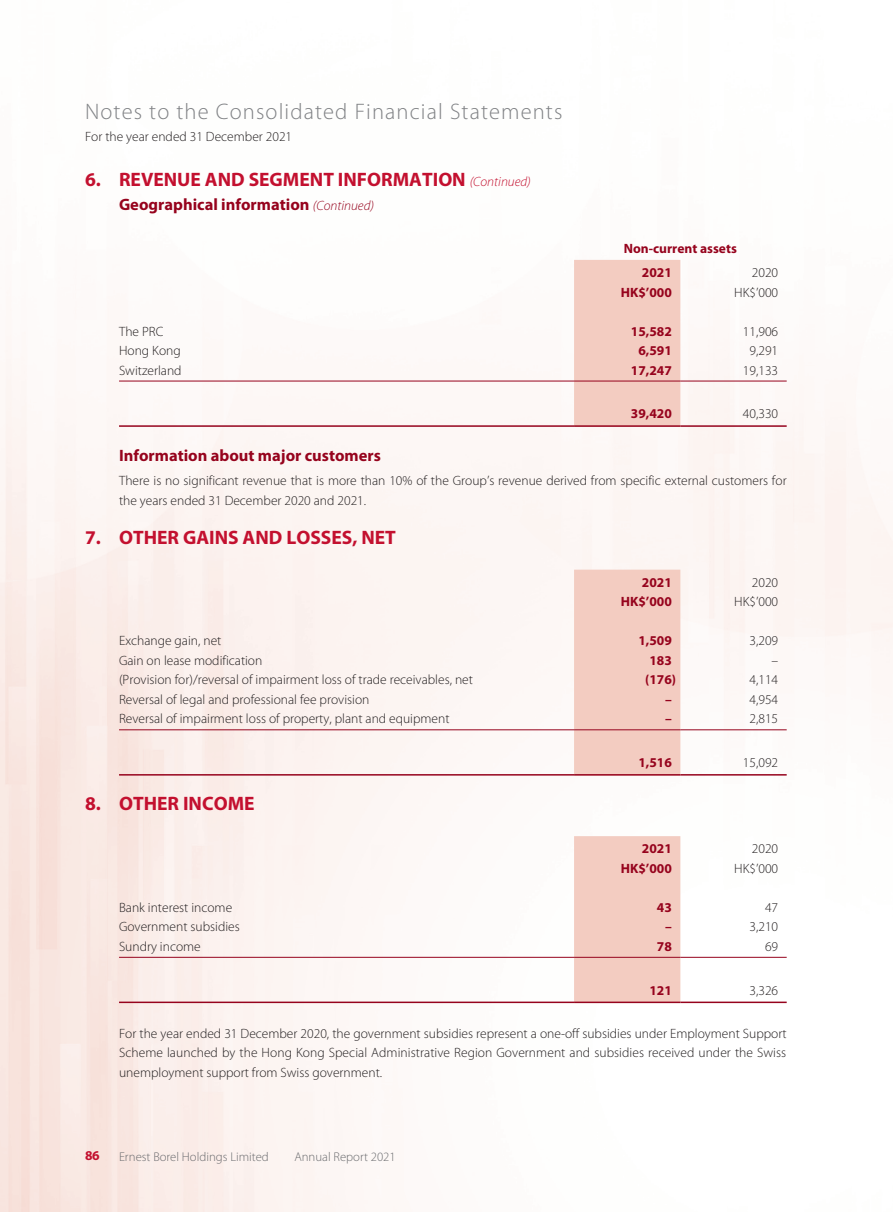
<style>
.page{position:relative;width:893px;height:1212px;background:#fff}
.page>*{position:absolute;margin:0;border:0;box-sizing:border-box;transform-origin:0 0}
.t1{font:300 22.5px "Myriad Pro";letter-spacing:.05em;color:#808285}
._01_H1{font:700 19.5px "Myriad Pro";color:#c3102f}
._02_H2{font:700 16.5px "Myriad Pro";color:#96031d}
._00_txt{font:300 13.5px/19.5px "Myriad Pro";color:#231f20}
._50_Table_txt{font:300 13.5px "Myriad Pro";color:#231f20}
._50_Table_txt-2{font:700 13.5px "Myriad Pro";color:#96031d}
.t2{font:700 13.5px "Myriad Pro";color:#c3102f}
.t3{font:300 12.75px "Myriad Pro";color:#6c6d70}
.s1{font-weight:300;font-style:italic;font-size:13.5px}
</style>
<div class="page">
<img style="left:0;top:259px;width:893px;height:953px">
<div style="left:574px;top:260px;width:106px;height:165px;background:#f3ccc1"></div>
<hr style="left:119px;top:381px;width:455px;height:1px;background:#96031d">
<hr style="left:574px;top:381px;width:106px;height:1px;background:#96031d">
<hr style="left:680px;top:381px;width:107px;height:1px;background:#96031d">
<hr style="left:119px;top:425px;width:455px;height:2px;background:#96031d">
<hr style="left:574px;top:425px;width:106px;height:2px;background:#96031d">
<hr style="left:680px;top:425px;width:107px;height:2px;background:#96031d">
<div style="left:574px;top:570px;width:106px;height:204px;background:#f3ccc1"></div>
<hr style="left:119px;top:729px;width:455px;height:1px;background:#96031d">
<hr style="left:574px;top:729px;width:106px;height:1px;background:#96031d">
<hr style="left:680px;top:729px;width:107px;height:1px;background:#96031d">
<hr style="left:119px;top:774px;width:455px;height:1px;background:#96031d">
<hr style="left:574px;top:774px;width:106px;height:1px;background:#96031d">
<hr style="left:680px;top:774px;width:107px;height:1px;background:#96031d">
<div style="left:574px;top:836px;width:106px;height:165px;background:#f3ccc1"></div>
<hr style="left:119px;top:957px;width:455px;height:1px;background:#96031d">
<hr style="left:574px;top:957px;width:106px;height:1px;background:#96031d">
<hr style="left:680px;top:957px;width:107px;height:1px;background:#96031d">
<hr style="left:119px;top:1001px;width:455px;height:2px;background:#96031d">
<hr style="left:574px;top:1001px;width:106px;height:2px;background:#96031d">
<hr style="left:680px;top:1001px;width:107px;height:2px;background:#96031d">
<h1 class="t1" style="left:85px;top:98px;width:479px">Notes to the Consolidated Financial Statements</h1>
<p class="_00_txt" style="left:85px;top:126px;width:209px">For the year ended 31 December 2021</p>
<p class="_01_H1" style="left:85px;top:167px;width:447px">6. REVENUE AND SEGMENT INFORMATION <span class="s1">(Continued)</span></p>
<p class="_02_H2" style="left:119px;top:194px;width:256px">Geographical information <span class="s1">(Continued)</span></p>
<p class="_50_Table_txt-2" style="left:624px;top:240px;width:115px">Non-current assets</p>
<p class="_50_Table_txt-2" style="left:642px;top:264px;width:31px">2021</p>
<p class="_50_Table_txt" style="left:752px;top:265px;width:28px">2020</p>
<p class="_50_Table_txt-2" style="left:621px;top:283px;width:53px">HK$’000</p>
<p class="_50_Table_txt" style="left:734px;top:284px;width:45px">HK$’000</p>
<p class="_50_Table_txt" style="left:119px;top:323px;width:46px">The PRC</p>
<p class="_50_Table_txt-2" style="left:631px;top:322px;width:42px">15,582</p>
<p class="_50_Table_txt" style="left:743px;top:323px;width:37px">11,906</p>
<p class="_50_Table_txt" style="left:119px;top:343px;width:63px">Hong Kong</p>
<p class="_50_Table_txt-2" style="left:638px;top:342px;width:35px">6,591</p>
<p class="_50_Table_txt" style="left:749px;top:343px;width:30px">9,291</p>
<p class="_50_Table_txt" style="left:119px;top:362px;width:64px">Switzerland</p>
<p class="_50_Table_txt-2" style="left:631px;top:361px;width:42px">17,247</p>
<p class="_50_Table_txt" style="left:743px;top:362px;width:37px">19,133</p>
<p class="_50_Table_txt-2" style="left:631px;top:405px;width:42px">39,420</p>
<p class="_50_Table_txt" style="left:743px;top:406px;width:37px">40,330</p>
<p class="_02_H2" style="left:119px;top:445px;width:263px">Information about major customers</p>
<p class="_00_txt" style="left:119px;top:471px;width:669px">There is no significant revenue that is more than 10% of the Group’s revenue derived from specific external customers for the years ended 31 December 2020 and 2021.</p>
<p class="_01_H1" style="left:85px;top:524px;width:312px">7. OTHER GAINS AND LOSSES, NET</p>
<p class="_50_Table_txt-2" style="left:642px;top:574px;width:31px">2021</p>
<p class="_50_Table_txt" style="left:752px;top:574px;width:28px">2020</p>
<p class="_50_Table_txt-2" style="left:621px;top:593px;width:53px">HK$’000</p>
<p class="_50_Table_txt" style="left:734px;top:594px;width:45px">HK$’000</p>
<p class="_50_Table_txt" style="left:119px;top:633px;width:104px">Exchange gain, net</p>
<p class="_50_Table_txt-2" style="left:638px;top:632px;width:35px">1,509</p>
<p class="_50_Table_txt" style="left:749px;top:633px;width:30px">3,209</p>
<p class="_50_Table_txt" style="left:119px;top:652px;width:145px">Gain on lease modification</p>
<p class="_50_Table_txt-2" style="left:649px;top:652px;width:24px">183</p>
<p class="_50_Table_txt" style="left:771px;top:652px;width:8px">–</p>
<p class="_50_Table_txt" style="left:119px;top:672px;width:355px">(Provision for)/reversal of impairment loss of trade receivables, net</p>
<p class="_50_Table_txt-2" style="left:645px;top:671px;width:32px">(176)</p>
<p class="_50_Table_txt" style="left:749px;top:672px;width:30px">4,114</p>
<p class="_50_Table_txt" style="left:119px;top:691px;width:252px">Reversal of legal and professional fee provision</p>
<p class="_50_Table_txt-2" style="left:665px;top:691px;width:8px">–</p>
<p class="_50_Table_txt" style="left:749px;top:691px;width:30px">4,954</p>
<p class="_50_Table_txt" style="left:119px;top:711px;width:332px">Reversal of impairment loss of property, plant and equipment</p>
<p class="_50_Table_txt-2" style="left:665px;top:710px;width:8px">–</p>
<p class="_50_Table_txt" style="left:749px;top:711px;width:30px">2,815</p>
<p class="_50_Table_txt-2" style="left:638px;top:754px;width:35px">1,516</p>
<p class="_50_Table_txt" style="left:743px;top:754px;width:37px">15,092</p>
<p class="_01_H1" style="left:85px;top:791px;width:171px">8. OTHER INCOME</p>
<p class="_50_Table_txt-2" style="left:642px;top:840px;width:31px">2021</p>
<p class="_50_Table_txt" style="left:752px;top:841px;width:28px">2020</p>
<p class="_50_Table_txt-2" style="left:621px;top:859px;width:53px">HK$’000</p>
<p class="_50_Table_txt" style="left:734px;top:860px;width:45px">HK$’000</p>
<p class="_50_Table_txt" style="left:119px;top:899px;width:115px">Bank interest income</p>
<p class="_50_Table_txt-2" style="left:657px;top:898px;width:16px">43</p>
<p class="_50_Table_txt" style="left:765px;top:899px;width:15px">47</p>
<p class="_50_Table_txt" style="left:119px;top:919px;width:122px">Government subsidies</p>
<p class="_50_Table_txt-2" style="left:665px;top:918px;width:8px">–</p>
<p class="_50_Table_txt" style="left:749px;top:919px;width:30px">3,210</p>
<p class="_50_Table_txt" style="left:119px;top:938px;width:83px">Sundry income</p>
<p class="_50_Table_txt-2" style="left:657px;top:937px;width:16px">78</p>
<p class="_50_Table_txt" style="left:765px;top:938px;width:15px">69</p>
<p class="_50_Table_txt-2" style="left:649px;top:981px;width:24px">121</p>
<p class="_50_Table_txt" style="left:749px;top:982px;width:30px">3,326</p>
<p class="_00_txt" style="left:119px;top:1023px;width:669px;text-align:justify">For the year ended 31 December 2020, the government subsidies represent a one-off subsidies under Employment Support Scheme launched by the Hong Kong Special Administrative Region Government and subsidies received under the Swiss unemployment support from Swiss government.</p>
<p class="t2" style="left:85px;top:1147px;width:16px">86</p>
<p class="t3" style="left:119px;top:1148px;width:151px">Ernest Borel Holdings Limited</p>
<p class="t3" style="left:294px;top:1148px;width:103px">Annual Report 2021</p>
</div>
